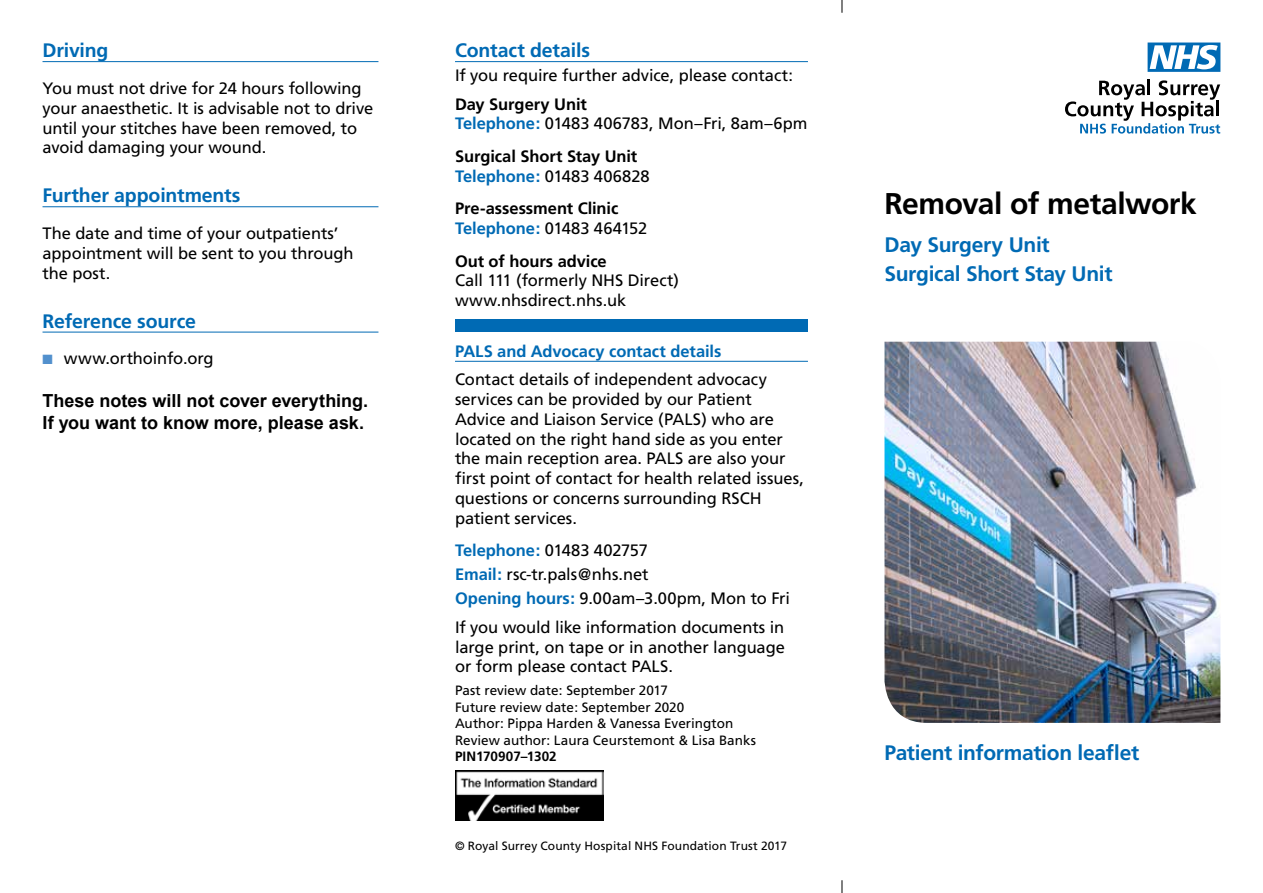
<style>
.page{position:relative;width:1263px;height:893px;background:#fff}
.page>*{position:absolute;margin:0;border:0;box-sizing:border-box;transform-origin:0 0}
.t1{font:700 30px "Frutiger";letter-spacing:-.015em;color:#000}
.t2{font:700 21px/29.4px "Frutiger";letter-spacing:-.015em;color:#006ab4}
.t3{font:700 19.5px "Frutiger";letter-spacing:-.01em;color:#006ab4}
.t4{font:700 18px/21.6px "Arial";color:#000}
.t5{font:16.5px/19.8px "Frutiger";letter-spacing:-.005em;color:#000}
.t6{font:700 16.5px/19.8px "Frutiger";letter-spacing:-.005em;color:#000}
.t7{font:700 16.5px "Frutiger";color:#006ab4}
.t8{font:13.5px/16.5px "Frutiger";color:#000}
.t9{font:700 13.5px "Frutiger";color:#000}
.t10{font:12px "Frutiger";letter-spacing:.005em;color:#000}
.s1{color:#5290cd}
.s2{font-weight:700}
.s3{font-weight:700;color:#006ab4}
.s4{color:#006ab4}
.s5{font-weight:400}
</style>
<div class="page">
<svg style="left:1147px;top:43px;width:73px;height:29px"></svg>
<svg style="left:1065px;top:80px;width:155px;height:54px"></svg>
<img style="left:456px;top:770px;width:147px;height:51px">
<div style="left:455px;top:319px;width:353px;height:13px;background:#006ab4"></div>
<hr style="left:455px;top:361px;width:353px;height:1px;background:#006ab4">
<svg style="left:842px;top:0;width:1px;height:13px"></svg>
<svg style="left:842px;top:880px;width:1px;height:13px"></svg>
<img style="left:884px;top:342px;width:336px;height:381px">
<hr style="left:455px;top:61px;width:353px;height:1px;background:#006ab4">
<hr style="left:43px;top:61px;width:335px;height:1px;background:#006ab4">
<hr style="left:43px;top:206px;width:335px;height:1px;background:#006ab4">
<hr style="left:43px;top:332px;width:335px;height:1px;background:#006ab4">
<p class="t3" style="left:43px;top:39px;width:67px">Driving</p>
<p class="t5" style="left:43px;top:78px;width:332px">You must not drive for 24 hours following your anaesthetic. It is advisable not to drive until your stitches have been removed, to avoid damaging your wound.</p>
<p class="t3" style="left:43px;top:184px;width:199px">Further appointments</p>
<p class="t5" style="left:43px;top:224px;width:313px">The date and time of your outpatients’ appointment will be sent to you through the post.</p>
<p class="t3" style="left:43px;top:309px;width:155px">Reference source</p>
<p class="t5" style="left:43px;top:349px;width:173px"><span class="s1">■</span> www.orthoinfo.org</p>
<p class="t4" style="left:43px;top:391px;width:327px">These notes will not cover everything.<br>If you want to know more, please ask.</p>
<p class="t3" style="left:455px;top:39px;width:137px">Contact details</p>
<p class="t5" style="left:455px;top:66px;width:340px">If you require further advice, please contact:</p>
<p class="t5" style="left:455px;top:94px;width:354px"><span class="s2">Day Surgery Unit<br></span><span class="s3">Telephone:</span> 01483 406783, Mon–Fri, 8am–6pm</p>
<p class="t6" style="left:455px;top:146px;width:196px">Surgical Short Stay Unit<br><span class="s4">Telephone:</span> <span class="s5">01483 406828</span></p>
<p class="t6" style="left:455px;top:199px;width:194px">Pre-assessment Clinic<br><span class="s4">Telephone:</span> <span class="s5">01483 464152</span></p>
<p class="t6" style="left:455px;top:251px;width:153px">Out of hours advice</p>
<p class="t5" style="left:455px;top:271px;width:226px">Call 111 (formerly NHS Direct) www.nhsdirect.nhs.uk</p>
<p class="t7" style="left:455px;top:341px;width:268px">PALS and Advocacy contact details</p>
<p class="t5" style="left:455px;top:370px;width:350px">Contact details of independent advocacy services can be provided by our Patient Advice and Liaison Service (PALS) who are located on the right hand side as you enter the main reception area. PALS are also your first point of contact for health related issues, questions or concerns surrounding RSCH patient services.</p>
<p class="t5" style="left:455px;top:539px;width:337px;line-height:24px"><span class="s3">Telephone:</span> 01483 402757<br><span class="s3">Email:</span> rsc-tr.pals@nhs.net<br><span class="s3">Opening hours:</span> 9.00am–3.00pm, Mon to Fri</p>
<p class="t5" style="left:455px;top:617px;width:331px;text-align:justify">If you would like information documents in large print, on tape or in another language or form please contact PALS.</p>
<p class="t8" style="left:455px;top:682px;width:303px">Past review date: September 2017<br>Future review date: September 2020<br>Author: Pippa Harden &amp; Vanessa Everington Review author: Laura Ceurstemont &amp; Lisa Banks</p>
<p class="t9" style="left:455px;top:748px;width:103px">PIN170907–1302</p>
<p class="t10" style="left:455px;top:839px;width:333px">© Royal Surrey County Hospital NHS Foundation Trust 2017</p>
<h1 class="t1" style="left:884px;top:186px;width:314px">Removal of metalwork</h1>
<p class="t2" style="left:884px;top:230px;width:229px">Day Surgery Unit<br>Surgical Short Stay Unit</p>
<p class="t2" style="left:884px;top:738px;width:256px">Patient information leaflet</p>
</div>
